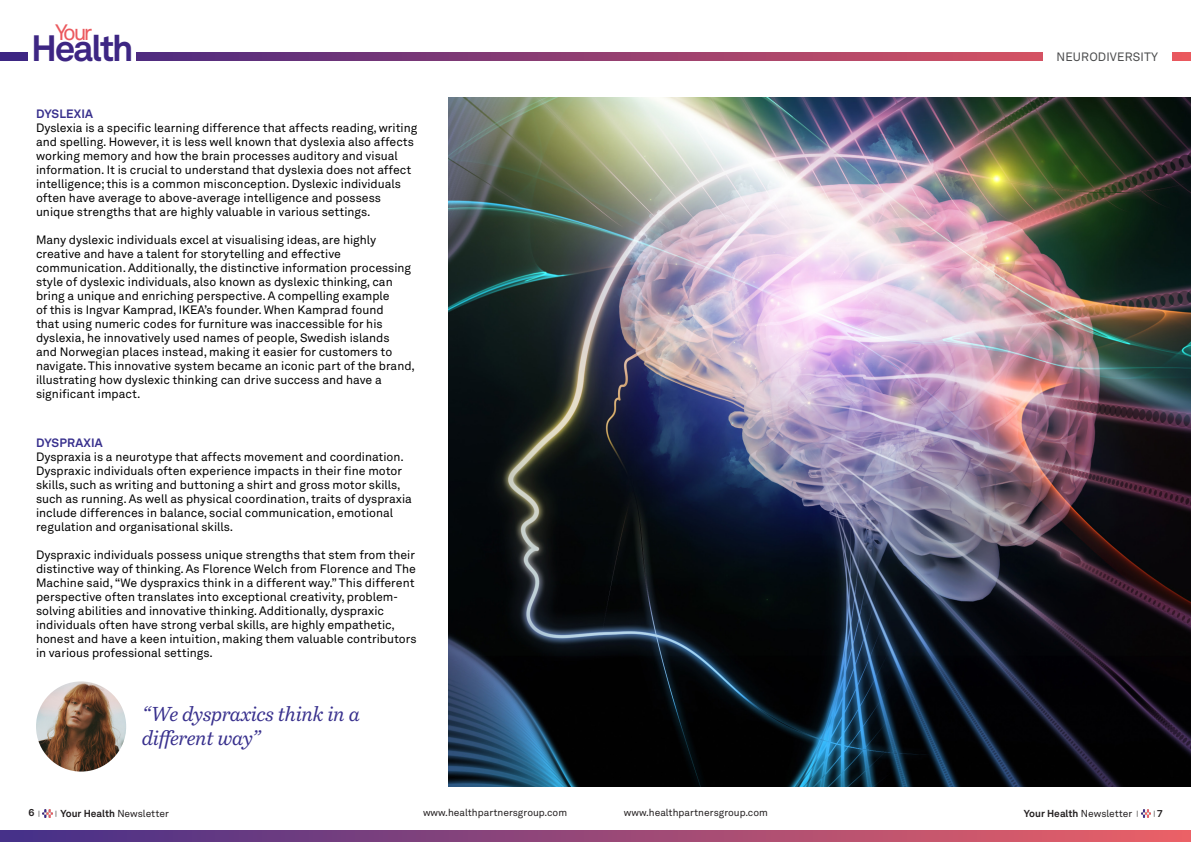
<style>
.page{position:relative;width:1191px;height:842px;background:#fff}
.page>*{position:absolute;margin:0;border:0;box-sizing:border-box;transform-origin:0 0}
.t1{font:700 36.2px "Akkurat LL";letter-spacing:-.065em;color:#3d2683}
.t2{font:22px "Akkurat LL";color:#eb595e}
.t3{font:italic 20px/24px "Bressay";letter-spacing:-.02em;color:#38308d}
.Body_text{font:12px/14px "Akkurat LL";color:#000}
.In-text_title{font:700 12px "Akkurat LL";letter-spacing:.01em;color:#38308d}
.t4{font:12px "Akkurat LL";letter-spacing:.01em;color:#4b4c4d}
.t5{font:10px "Akkurat LL";color:#231f20}
.t6{font:700 10px "Akkurat LL";color:#231f20}
.t7{font:7px "Akkurat LL";color:#231f20}
.s1{font-weight:400;font-size:7px}
.s2{font-weight:400}
.s3{font-weight:700;font-size:10px}
</style>
<div class="page">
<svg style="left:0;top:52px;width:1191px;height:9px;background:#903e71"></svg>
<svg style="left:43px;top:810px;width:9px;height:8px"></svg>
<svg style="left:0;top:831px;width:1191px;height:11px;background:#974877"></svg>
<div style="left:28px;top:36px;width:108px;height:28px;background:#fff"></div>
<img style="left:449px;top:97px;width:742px;height:690px">
<svg style="left:1141px;top:810px;width:9px;height:8px"></svg>
<img style="left:36px;top:681px;width:90px;height:90px;border-radius:45px">
<div style="left:1043px;top:50px;width:128px;height:21px;background:#fff"></div>
<h2 class="t2" style="left:55px;top:16px;width:39px">Your</h2>
<h1 class="t1" style="left:31px;top:20px;width:104px">Health</h1>
<p class="In-text_title" style="left:36px;top:104px;width:58px">DYSLEXIA</p>
<p class="Body_text" style="left:36px;top:120px;width:383px">Dyslexia is a specific learning difference that affects reading, writing and spelling. However, it is less well known that dyslexia also affects working memory and how the brain processes auditory and visual information. It is crucial to understand that dyslexia does not affect intelligence; this is a common misconception. Dyslexic individuals often have average to above-average intelligence and possess unique strengths that are highly valuable in various settings.</p>
<p class="Body_text" style="left:36px;top:232px;width:380px">Many dyslexic individuals excel at visualising ideas, are highly creative and have a talent for storytelling and effective communication. Additionally, the distinctive information processing style of dyslexic individuals, also known as dyslexic thinking, can bring a unique and enriching perspective. A compelling example<br>of this is Ingvar Kamprad, IKEA’s founder. When Kamprad found<br>that using numeric codes for furniture was inaccessible for his dyslexia, he innovatively used names of people, Swedish islands<br>and Norwegian places instead, making it easier for customers to navigate. This innovative system became an iconic part of the brand, illustrating how dyslexic thinking can drive success and have a significant impact.</p>
<p class="In-text_title" style="left:36px;top:434px;width:68px">DYSPRAXIA</p>
<p class="Body_text" style="left:36px;top:450px;width:377px">Dyspraxia is a neurotype that affects movement and coordination.<br>Dyspraxic individuals often experience impacts in their fine motor skills, such as writing and buttoning a shirt and gross motor skills, such as running. As well as physical coordination, traits of dyspraxia include differences in balance, social communication, emotional regulation and organisational skills.</p>
<p class="Body_text" style="left:36px;top:548px;width:382px">Dyspraxic individuals possess unique strengths that stem from their distinctive way of thinking. As Florence Welch from Florence and The Machine said, “We dyspraxics think in a different way.” This different perspective often translates into exceptional creativity, problem&shy;solving abilities and innovative thinking. Additionally, dyspraxic individuals often have strong verbal skills, are highly empathetic, honest and have a keen intuition, making them valuable contributors in various professional settings.</p>
<p class="t3" style="left:142px;top:702px;width:220px">“We dyspraxics think in a different way”</p>
<p class="t6" style="left:28px;top:805px;width:13px">6 <span class="s1">|</span></p>
<p class="t6" style="left:55px;top:806px;width:115px"><span class="s1">|</span> Your Health <span class="s2">Newsletter</span></p>
<p class="t5" style="left:423px;top:805px;width:146px">www.healthpartnersgroup.com</p>
<p class="t4" style="left:1056px;top:48px;width:103px">NEURODIVERSITY</p>
<p class="t5" style="left:624px;top:805px;width:146px">www.healthpartnersgroup.com</p>
<p class="t6" style="left:1024px;top:806px;width:116px">Your Health <span class="s2">Newsletter</span> <span class="s1">|</span></p>
<p class="t7" style="left:1153px;top:808px;width:11px">| <span class="s3">7</span></p>
</div>
